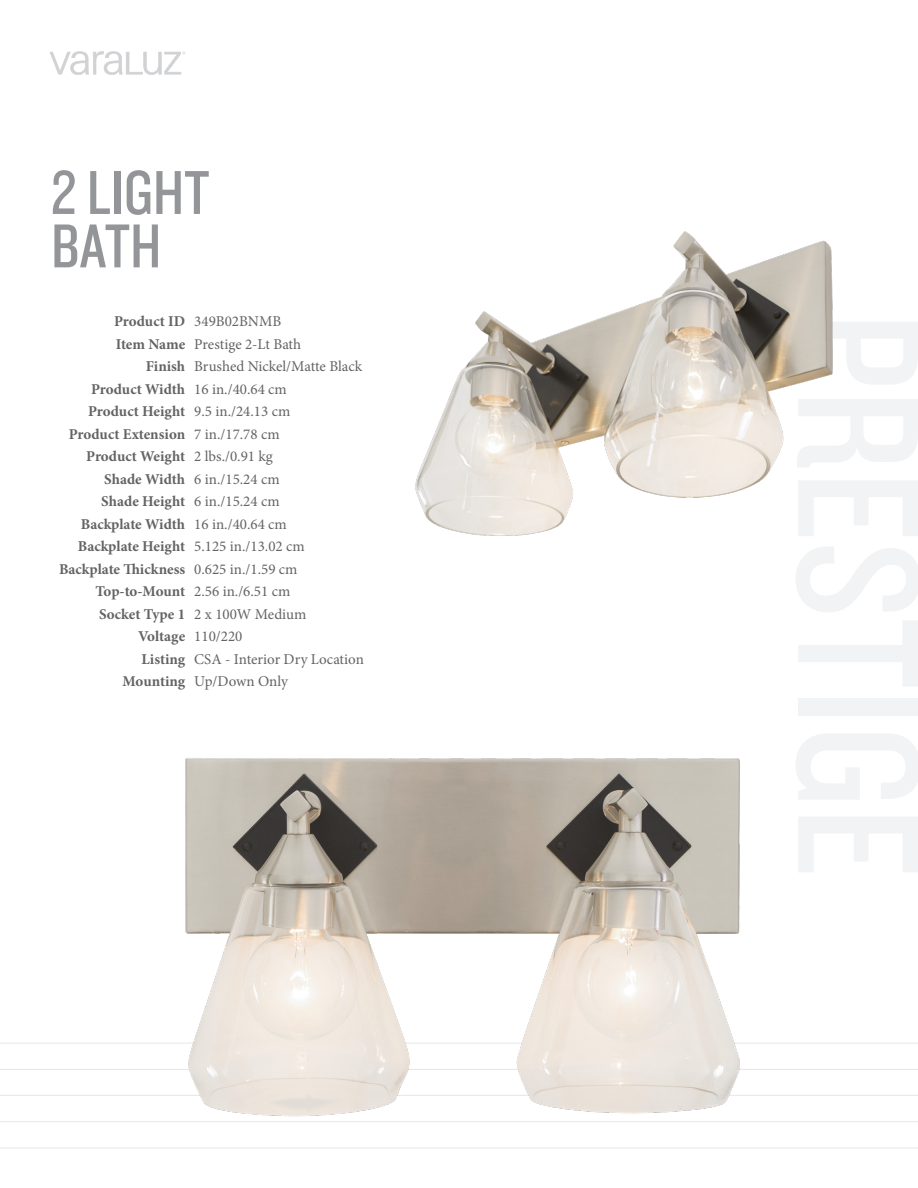
<style>
.page{position:relative;width:918px;height:1188px;background:#fff}
.page>*{position:absolute;margin:0;border:0;box-sizing:border-box;transform-origin:0 0}
.Fixture_description{font:64.35px "Knockout HTF29 Junior Liteweight";color:#939598}
.Spec_info{font:15px "Minion Pro";color:#636366}
.Spec{font:700 15px "Minion Pro";color:#636366}
</style>
<div class="page">
<hr style="left:0;top:1043px;width:918px;height:1px;background:#e6e7e9">
<hr style="left:0;top:1121px;width:918px;height:1px;background:#e6e7e9">
<hr style="left:0;top:1095px;width:918px;height:1px;background:#e6e7e9">
<hr style="left:0;top:1069px;width:918px;height:1px;background:#e6e7e9">
<hr style="left:0;top:1148px;width:918px;height:1px;background:#e6e7e9">
<svg style="left:49px;top:51px;width:136px;height:24px"></svg>
<img style="left:185px;top:758px;width:555px;height:359px">
<img style="left:415px;top:231px;width:418px;height:305px">
<p class="Fixture_description" style="left:51px;top:159px;width:160px">2 LIGHT</p>
<p class="Fixture_description" style="left:51px;top:213px;width:112px">BATH</p>
<p class="Spec" style="left:114px;top:311px;width:73px">Product ID</p>
<p class="Spec" style="left:116px;top:333px;width:71px">Item Name</p>
<p class="Spec" style="left:146px;top:356px;width:41px">Finish</p>
<p class="Spec" style="left:91px;top:378px;width:96px">Product Width</p>
<p class="Spec" style="left:88px;top:401px;width:99px">Product Height</p>
<p class="Spec" style="left:69px;top:423px;width:118px">Product Extension</p>
<p class="Spec" style="left:86px;top:446px;width:101px">Product Weight</p>
<p class="Spec" style="left:104px;top:468px;width:82px">Shade Width</p>
<p class="Spec" style="left:101px;top:491px;width:85px">Shade Height</p>
<p class="Spec" style="left:81px;top:513px;width:106px">Backplate Width</p>
<p class="Spec" style="left:78px;top:536px;width:109px">Backplate Height</p>
<p class="Spec" style="left:59px;top:558px;width:128px">Backplate Thickness</p>
<p class="Spec" style="left:96px;top:581px;width:91px">Top-to-Mount</p>
<p class="Spec" style="left:99px;top:603px;width:88px">Socket Type 1</p>
<p class="Spec" style="left:138px;top:626px;width:49px">Voltage</p>
<p class="Spec" style="left:141px;top:648px;width:45px">Listing</p>
<p class="Spec" style="left:123px;top:671px;width:64px">Mounting</p>
<p class="Spec_info" style="left:194px;top:311px;width:88px">349B02BNMB</p>
<p class="Spec_info" style="left:194px;top:334px;width:109px">Prestige 2-Lt Bath</p>
<p class="Spec_info" style="left:194px;top:356px;width:169px">Brushed Nickel/Matte Black</p>
<p class="Spec_info" style="left:194px;top:379px;width:94px">16 in./40.64 cm</p>
<p class="Spec_info" style="left:194px;top:401px;width:98px">9.5 in./24.13 cm</p>
<p class="Spec_info" style="left:194px;top:424px;width:87px">7 in./17.78 cm</p>
<p class="Spec_info" style="left:194px;top:446px;width:80px">2 lbs./0.91 kg</p>
<p class="Spec_info" style="left:194px;top:469px;width:87px">6 in./15.24 cm</p>
<p class="Spec_info" style="left:194px;top:491px;width:87px">6 in./15.24 cm</p>
<p class="Spec_info" style="left:194px;top:514px;width:94px">16 in./40.64 cm</p>
<p class="Spec_info" style="left:194px;top:536px;width:112px">5.125 in./13.02 cm</p>
<p class="Spec_info" style="left:194px;top:559px;width:105px">0.625 in./1.59 cm</p>
<p class="Spec_info" style="left:194px;top:581px;width:98px">2.56 in./6.51 cm</p>
<p class="Spec_info" style="left:194px;top:604px;width:114px">2 x 100W Medium</p>
<p class="Spec_info" style="left:194px;top:626px;width:50px">110/220</p>
<p class="Spec_info" style="left:194px;top:649px;width:171px">CSA - Interior Dry Location</p>
<p class="Spec_info" style="left:194px;top:671px;width:95px">Up/Down Only</p>
</div>
